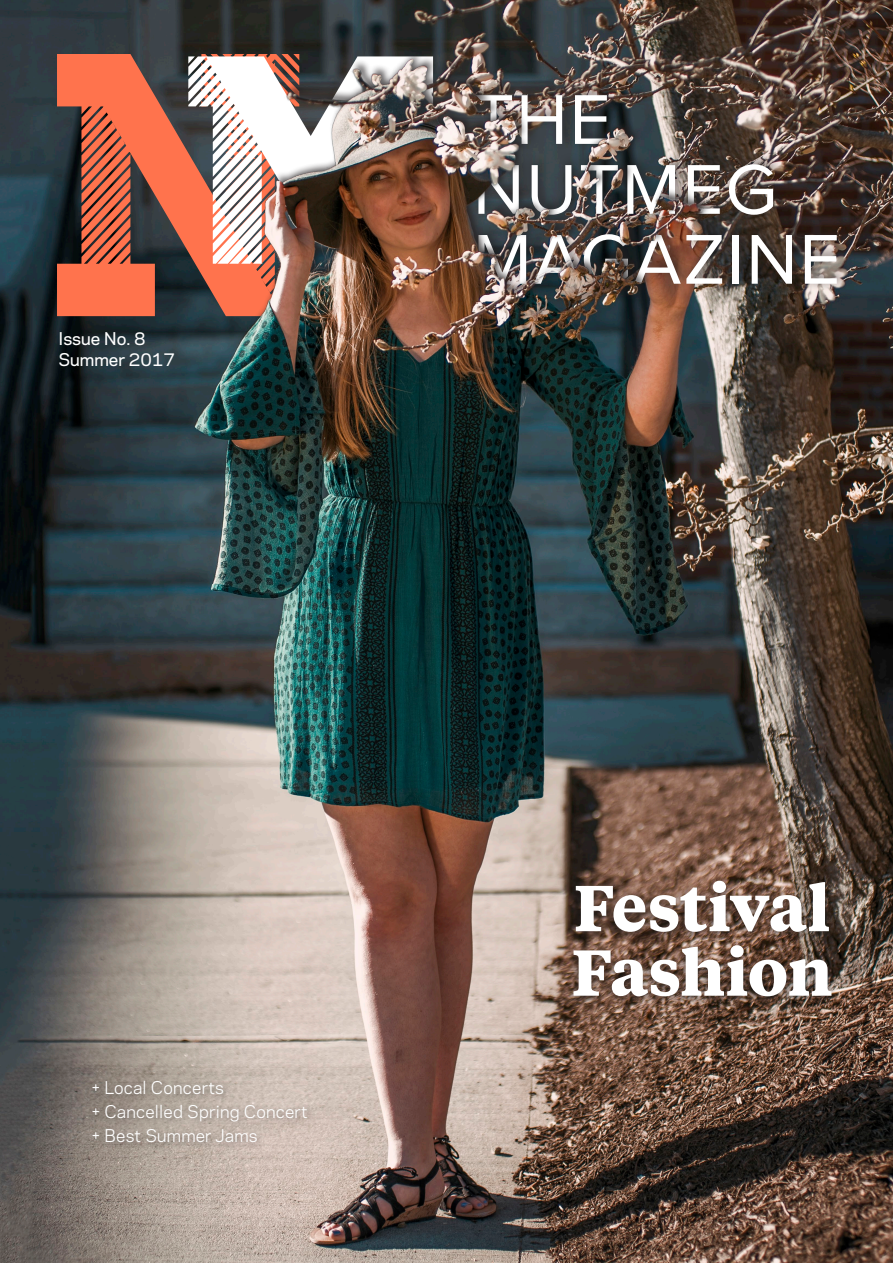
<style>
.page{position:relative;width:893px;height:1263px;background:#fff}
.page>*{position:absolute;margin:0;border:0;box-sizing:border-box;transform-origin:0 0}
.t1{font:73.05px/69.9px "Proxima Nova";letter-spacing:.02em;color:#fff}
.t2{font:700 64.5px/64.5px "Tiempos Text";letter-spacing:-.015em;color:#fff}
.t3{font:16.5px/24px "Galaxie Polaris";letter-spacing:.01em;color:#fff}
.t4{font:500 16.5px/21px "Galaxie Polaris";color:#fff}
</style>
<div class="page">
<img style="left:0;top:0;width:893px;height:1263px">
<div style="left:469px;top:82px;width:381px;height:209px;background:#231f20;opacity:.75"></div>
<div style="left:237px;top:51px;width:474px;height:320px;background:#231f20;opacity:.75"></div>
<img style="left:0;top:54px;width:748px;height:313px">
<div style="left:87px;top:1075px;width:229px;height:77px;background:#231f20;opacity:.5"></div>
<div style="left:563px;top:874px;width:277px;height:135px;background:#231f20;opacity:.72"></div>
<p class="t4" style="left:59px;top:328px;width:118px">Issue No. 8<br>Summer 2017</p>
<h1 class="t1" style="left:473px;top:86px;width:369px">THE<br>NUTMEG<br>MAGAZINE</h1>
<p class="t3" style="left:92px;top:1074px;width:217px">+ Local Concerts<br>+ Cancelled Spring Concert + Best Summer Jams</p>
<h2 class="t2" style="left:571px;top:873px;width:263px">Festival<br>Fashion</h2>
</div>
